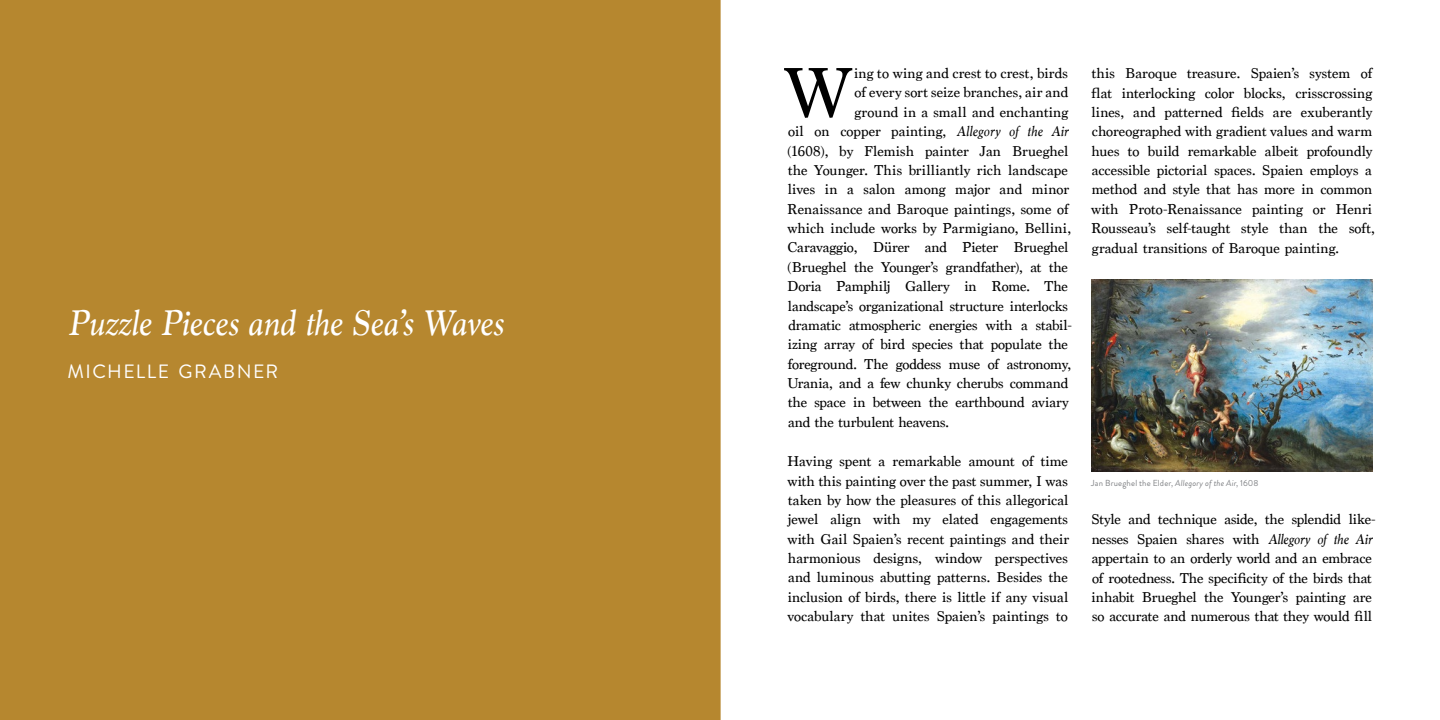
<style>
.page{position:relative;width:1440px;height:720px;background:#fff}
.page>*{position:absolute;margin:0;border:0;box-sizing:border-box;transform-origin:0 0}
.t1{font:73.5px "Marion";color:#000}
.t2{font:italic 37.5px "Marion";letter-spacing:-.005em;color:#fff}
.t3{font:19.25px "Brandon Grotesque";letter-spacing:.08em;color:#fff}
.t4{font:15px/19.4px "Marion";color:#000}
.t5{font:8.75px "Brandon Grotesque";letter-spacing:.02em;color:#808285}
.s1{font-style:italic}
</style>
<div class="page">
<div style="left:0;top:0;width:721px;height:720px;background:#b6872f"></div>
<img style="left:1091px;top:279px;width:281px;height:193px">
<h2 class="t2" style="left:68px;top:299px;width:438px">Puzzle Pieces and the Sea’s Waves</h2>
<p class="t3" style="left:68px;top:358px;width:212px">MICHELLE GRABNER</p>
<h1 class="t1" style="left:784px;top:49px;width:69px">W</h1>
<p class="t4" style="left:854px;top:64px;width:215px">ing to wing and crest to crest, birds</p>
<p class="t4" style="left:855px;top:83px;width:215px">of every sort seize branches, air and</p>
<p class="t4" style="left:854px;top:102px;width:215px">ground in a small and enchanting</p>
<p class="t4" style="left:788px;top:122px;width:282px">oil on copper painting, <span class="s1">Allegory of the Air</span></p>
<p class="t4" style="left:788px;top:141px;width:282px">(1608), by Flemish painter Jan Brueghel</p>
<p class="t4" style="left:788px;top:161px;width:281px">the Younger. This brilliantly rich landscape</p>
<p class="t4" style="left:788px;top:180px;width:283px">lives in a salon among major and minor</p>
<p class="t4" style="left:787px;top:199px;width:283px">Renaissance and Baroque paintings, some of</p>
<p class="t4" style="left:787px;top:219px;width:285px">which include works by Parmigiano, Bellini,</p>
<p class="t4" style="left:788px;top:238px;width:283px">Caravaggio, Dürer and Pieter Brueghel</p>
<p class="t4" style="left:788px;top:257px;width:282px">(Brueghel the Younger’s grandfather), at the</p>
<p class="t4" style="left:787px;top:277px;width:282px">Doria Pamphilj Gallery in Rome. The</p>
<p class="t4" style="left:788px;top:296px;width:282px">landscape’s organizational structure interlocks</p>
<p class="t4" style="left:788px;top:316px;width:285px">dramatic atmospheric energies with a stabil-</p>
<p class="t4" style="left:788px;top:335px;width:282px">izing array of bird species that populate the</p>
<p class="t4" style="left:788px;top:354px;width:285px">foreground. The goddess muse of astronomy,</p>
<p class="t4" style="left:787px;top:374px;width:283px">Urania, and a few chunky cherubs command</p>
<p class="t4" style="left:788px;top:393px;width:282px">the space in between the earthbound aviary</p>
<p class="t4" style="left:788px;top:413px;width:162px">and the turbulent heavens.</p>
<p class="t4" style="left:787px;top:452px;width:284px;text-align:justify">Having spent a remarkable amount of time with this painting over the past summer, I was taken by how the pleasures of this allegorical jewel align with my elated engagements with Gail Spaien’s recent paintings and their harmonious designs, window perspectives and luminous abutting patterns. Besides the inclusion of birds, there is little if any visual vocabulary that unites Spaien’s paintings to</p>
<p class="t4" style="left:1091px;top:64px;width:285px">this Baroque treasure. Spaien’s system of flat interlocking color blocks, crisscrossing lines, and patterned fields are exuberantly choreographed with gradient values and warm hues to build remarkable albeit profoundly accessible pictorial spaces. Spaien employs a method and style that has more in common with Proto-Renaissance painting or Henri Rousseau’s self-taught style than the soft, gradual transitions of Baroque painting.</p>
<p class="t5" style="left:1091px;top:477px;width:169px">Jan Brueghel the Elder, <span class="s1">Allegory of the Air</span>, 1608</p>
<p class="t4" style="left:1092px;top:510px;width:286px">Style and technique aside, the splendid like&shy;nesses Spaien shares with <span class="s1">Allegory of the Air </span>appertain to an orderly world and an embrace of rootedness. The specificity of the birds that inhabit Brueghel the Younger’s painting are so accurate and numerous that they would fill</p>
</div>
